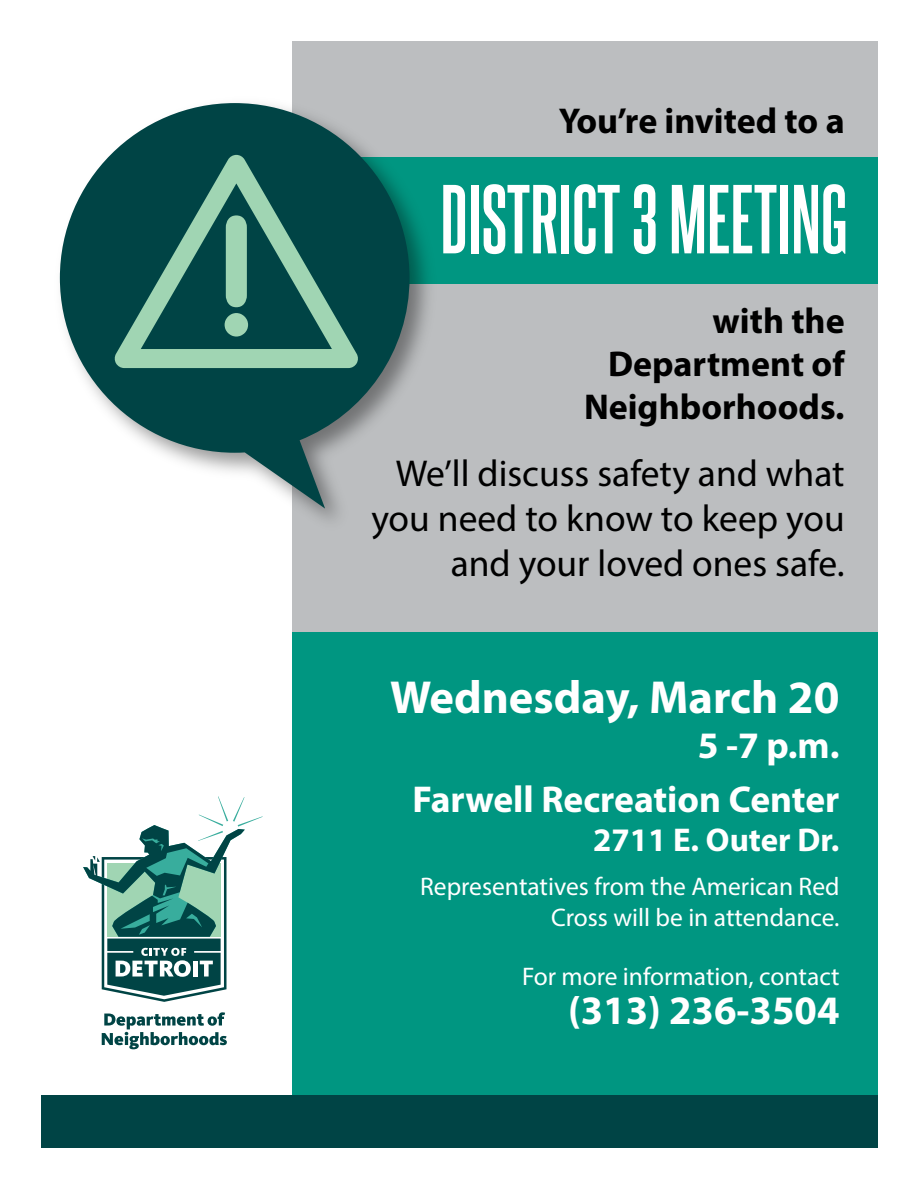
<style>
.page{position:relative;width:918px;height:1188px;background:#fff}
.page>*{position:absolute;margin:0;border:0;box-sizing:border-box;transform-origin:0 0}
.t1{font:700 46.5px "Myriad Pro";color:#fff}
.t2{font:700 40.5px "Myriad Pro";color:#fff}
.t3{font:37.5px/45px "Myriad Pro";color:#000;text-align:right}
.t4{font:700 37.5px/54px "Myriad Pro";color:#fff;text-align:right}
.t5{font:700 36px/43.2px "Myriad Pro";color:#000;text-align:right}
.t6{font:700 33px "Myriad Pro";color:#fff}
.t7{font:25.5px/30.6px "Myriad Pro";color:#fff;text-align:right}
</style>
<div class="page">
<svg style="left:83px;top:796px;width:180px;height:206px"></svg>
<svg style="left:102px;top:1012px;width:125px;height:37px"></svg>
<div style="left:292px;top:41px;width:586px;height:1107px;background:#bcbec0"></div>
<div style="left:292px;top:632px;width:586px;height:516px;background:#009681"></div>
<div style="left:41px;top:1096px;width:837px;height:52px;background:#004445"></div>
<div style="left:292px;top:158px;width:586px;height:126px;background:#009681"></div>
<img style="left:59px;top:157px;width:384px;height:363px">
<svg style="left:60px;top:103px;width:350px;height:406px;fill:#004647"></svg>
<svg style="left:114px;top:155px;width:244px;height:213px;background:#296961"></svg>
<svg style="left:225px;top:215px;width:23px;height:122px;background:#80b89d"></svg>
<svg style="left:443px;top:185px;width:22px;height:68px"></svg>
<div style="left:471px;top:185px;width:7px;height:68px;background:#fff"></div>
<svg style="left:484px;top:184px;width:73px;height:70px"></svg>
<div style="left:561px;top:185px;width:8px;height:68px;background:#fff"></div>
<svg style="left:574px;top:184px;width:46px;height:70px"></svg>
<svg style="left:634px;top:184px;width:22px;height:70px"></svg>
<svg style="left:672px;top:185px;width:32px;height:68px"></svg>
<svg style="left:710px;top:185px;width:66px;height:68px"></svg>
<div style="left:780px;top:185px;width:8px;height:68px;background:#fff"></div>
<svg style="left:794px;top:184px;width:51px;height:70px"></svg>
<h3 class="t5" style="left:559px;top:98px;width:288px">You’re invited to a</h3>
<h3 class="t5" style="left:584px;top:298px;width:262px">with the<br>Department of<br>Neighborhoods.</h3>
<h3 class="t3" style="left:371px;top:450px;width:475px">We’ll discuss safety and what you need to know to keep you and your loved ones safe.</h3>
<h1 class="t1" style="left:390px;top:667px;width:451px">Wednesday, March 20</h1>
<h3 class="t4" style="left:412px;top:717px;width:429px">5 -7 p.m.<br>Farwell Recreation Center</h3>
<p class="t6" style="left:593px;top:819px;width:248px">2711 E. Outer Dr.</p>
<p class="t7" style="left:420px;top:871px;width:421px">Representatives from the American Red<br>Cross will be in attendance.</p>
<p class="t7" style="left:522px;top:961px;width:319px">For more information, contact</p>
<h2 class="t2" style="left:568px;top:984px;width:273px">(313) 236-3504</h2>
</div>
